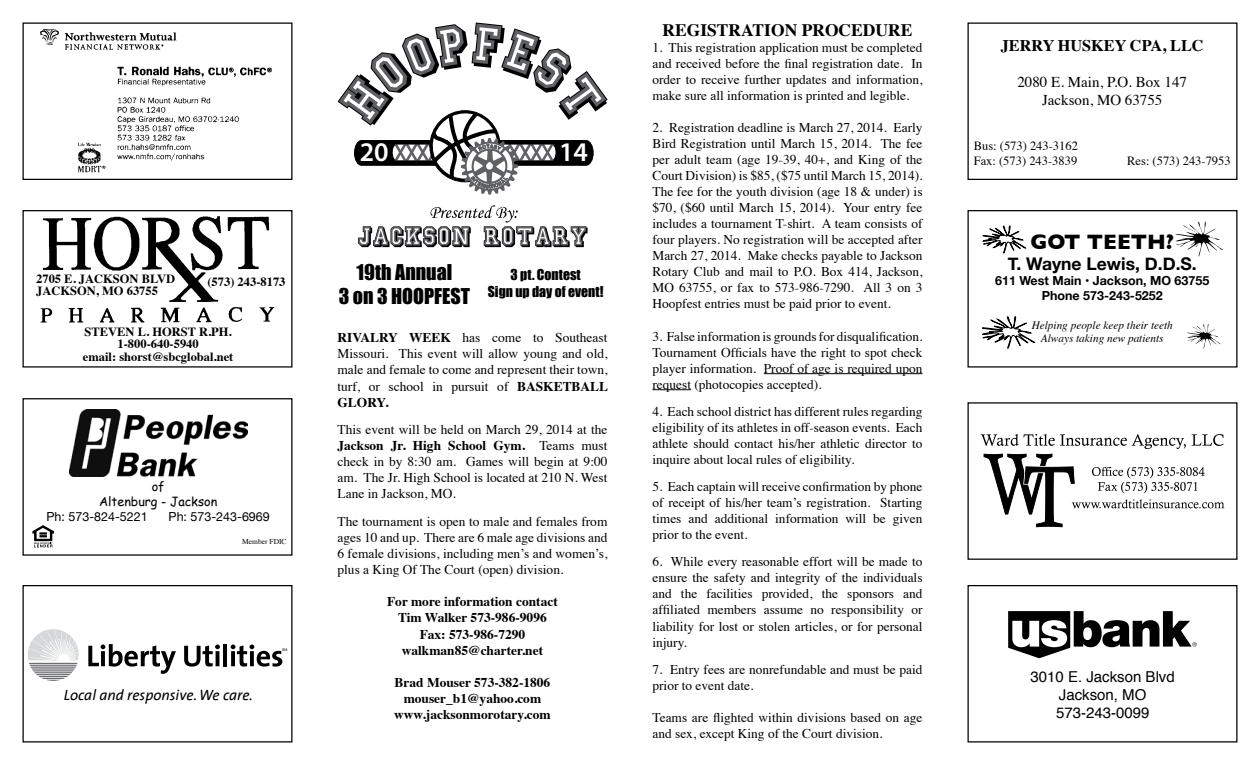
<style>
.page{position:relative;width:1260px;height:765px;background:#fff}
.page>*{position:absolute;margin:0;border:0;box-sizing:border-box;transform-origin:0 0}
.t1{font:600 27px "Myriad Pro";color:#fff}
.t2{font:700 21.25px "Gill Sans";color:#000}
.t3{font:20px/24px "Impact";color:#000;text-align:center}
.t4{font:700 17.5px "Times";color:#000}
.t5{font:700 17.5px "Helvetica Neue";color:#000}
.t6{font:700 16.25px "Times";color:#000}
.t7{font:15px/18px "Helvetica";color:#000;text-align:center}
.t8{font:15px/18px "Times";color:#000;text-align:center}
.t9{font:italic 15px "The Sans";color:#000}
.t10{font:13.75px/16.5px "Impact";color:#000;text-align:center}
.t11{font:13.5px/16.1px "Times";color:#000;text-align:justify}
.t12{font:700 13.5px/16.1px "Times";color:#000;text-align:center}
.t13{font:13.38px/16px "Times";color:#000;text-align:justify}
.t14{font:700 12.5px/12.5px "Times";color:#000;text-align:center}
.t15{font:12.5px/15px "Times";color:#000}
.t16{font:700 12.5px/15px "Helvetica Neue";color:#000;text-align:center}
.t17{font:12.5px "Helvetica Neue";color:#000}
.t18{font:12.5px/15px "Comic Sans MS";color:#000;text-align:center}
.t19{font:italic 11.25px/13.5px "Times";color:#000;text-align:center}
.t20{font:7.5px "Times";color:#000}
.s1{font-weight:700}
</style>
<div class="page">
<svg style="left:338px;top:23px;width:270px;height:172px"></svg>
<svg style="left:358px;top:205px;width:230px;height:42px"></svg>
<hr style="left:764px;top:373px;width:158px;height:1px;background:#000">
<hr style="left:652px;top:389px;width:39px;height:1px;background:#000">
<img style="left:40px;top:28px;width:232px;height:145px">
<div style="left:22px;top:22px;width:270px;height:158px;border:1px solid #000"></div>
<div style="left:968px;top:22px;width:270px;height:158px;border:1px solid #000"></div>
<svg style="left:1175px;top:222px;width:48px;height:35px"></svg>
<svg style="left:1187px;top:324px;width:34px;height:25px"></svg>
<svg style="left:982px;top:316px;width:54px;height:33px"></svg>
<svg style="left:982px;top:225px;width:45px;height:29px"></svg>
<div style="left:968px;top:210px;width:270px;height:158px;border:1px solid #000"></div>
<svg style="left:981px;top:434px;width:243px;height:94px"></svg>
<div style="left:968px;top:402px;width:270px;height:158px;border:1px solid #000"></div>
<svg style="left:1008px;top:611px;width:189px;height:47px"></svg>
<div style="left:968px;top:585px;width:270px;height:157px;border:1px solid #000"></div>
<svg style="left:88px;top:644px;width:88px;height:30px"></svg>
<svg style="left:184px;top:645px;width:36px;height:22px"></svg>
<hr style="left:223px;top:644px;width:4px;height:22px;background:#000">
<svg style="left:28px;top:629px;width:51px;height:52px"></svg>
<svg style="left:231px;top:645px;width:56px;height:22px"></svg>
<div style="left:22px;top:585px;width:270px;height:157px;border:1px solid #000"></div>
<img style="left:69px;top:409px;width:178px;height:68px">
<div style="left:22px;top:398px;width:270px;height:158px;border:1px solid #000"></div>
<img style="left:40px;top:216px;width:235px;height:107px">
<div style="left:22px;top:210px;width:270px;height:158px;border:1px solid #000"></div>
<svg style="left:32px;top:525px;width:22px;height:22px"></svg>
<p class="t14" style="left:36px;top:271px;width:141px;text-align:left">2705 E. JACKSON BLVD<br>JACKSON, MO 63755</p>
<p class="t14" style="left:207px;top:275px;width:80px">(573) 243-8173</p>
<p class="t14" style="left:83px;top:324px;width:152px">STEVEN L. HORST R.PH.<br>1-800-640-5940<br>email: shorst@sbcglobal.net</p>
<p class="t18" style="left:99px;top:479px;width:120px">of<br>Altenburg - Jackson</p>
<p class="t17" style="left:47px;top:508px;width:103px">Ph: 573-824-5221</p>
<p class="t17" style="left:169px;top:508px;width:103px">Ph: 573-243-6969</p>
<p class="t20" style="left:242px;top:534px;width:46px">Member FDIC</p>
<p class="t9" style="left:64px;top:682px;width:191px">Local and responsive. We care.</p>
<h1 class="t1" style="left:360px;top:135px;width:30px">20</h1>
<h1 class="t1" style="left:559px;top:135px;width:30px">14</h1>
<h3 class="t3" style="left:339px;top:260px;width:133px">19th Annual<br>3 on 3 HOOPFEST</h3>
<p class="t10" style="left:488px;top:266px;width:117px">3 pt. Contest<br>Sign up day of event!</p>
<p class="t11" style="left:338px;top:328px;width:272px"><span class="s1">RIVALRY WEEK</span> has come to Southeast Missouri. This event will allow young and old, male and female to come and represent their town, turf, or school in pursuit of <span class="s1">BASKETBALL GLORY.</span></p>
<p class="t11" style="left:338px;top:420px;width:272px">This event will be held on March 29, 2014 at the <span class="s1">Jackson Jr. High School Gym.</span> Teams must check in by 8:30 am. Games will begin at 9:00 am. The Jr. High School is located at 210 N. West Lane in Jackson, MO.</p>
<p class="t11" style="left:338px;top:512px;width:272px">The tournament is open to male and females from ages 10 and up. There are 6 male age divisions and 6 female divisions, including men’s and women’s, plus a King Of The Court (open) division.</p>
<p class="t12" style="left:387px;top:592px;width:172px">For more information contact<br>Tim Walker 573-986-9096<br>Fax: 573-986-7290 walkman85@charter.net</p>
<p class="t12" style="left:394px;top:673px;width:158px">Brad Mouser 573-382-1806 mouser_b1@yahoo.com www.jacksonmorotary.com</p>
<h3 class="t4" style="left:662px;top:13px;width:252px">REGISTRATION PROCEDURE</h3>
<p class="t13" style="left:652px;top:38px;width:272px">1. This registration application must be completed and received before the final registration date. In order to receive further updates and information, make sure all information is printed and legible.</p>
<p class="t13" style="left:652px;top:118px;width:272px">2. Registration deadline is March 27, 2014. Early Bird Registration until March 15, 2014. The fee per adult team (age 19-39, 40+, and King of the Court Division) is $85, ($75 until March 15, 2014).<br>The fee for the youth division (age 18 &amp; under) is $70, ($60 until March 15, 2014). Your entry fee includes a tournament T-shirt. A team consists of four players. No registration will be accepted after March 27, 2014. Make checks payable to Jackson Rotary Club and mail to P.O. Box 414, Jackson, MO 63755, or fax to 573-986-7290. All 3 on 3<br>Hoopfest entries must be paid prior to event.</p>
<p class="t13" style="left:652px;top:327px;width:272px">3. False information is grounds for disqualification.<br>Tournament Officials have the right to spot check player information. Proof of age is required upon request (photocopies accepted).</p>
<p class="t13" style="left:652px;top:402px;width:272px">4. Each school district has different rules regarding eligibility of its athletes in off-season events. Each athlete should contact his/her athletic director to inquire about local rules of eligibility.</p>
<p class="t13" style="left:652px;top:477px;width:272px">5. Each captain will receive confirmation by phone of receipt of his/her team’s registration. Starting times and additional information will be given prior to the event.</p>
<p class="t13" style="left:652px;top:553px;width:272px">6. While every reasonable effort will be made to ensure the safety and integrity of the individuals and the facilities provided, the sponsors and affiliated members assume no responsibility or liability for lost or stolen articles, or for personal injury.</p>
<p class="t13" style="left:652px;top:660px;width:272px">7. Entry fees are nonrefundable and must be paid prior to event date.</p>
<p class="t13" style="left:652px;top:708px;width:272px">Teams are flighted within divisions based on age and sex, except King of the Court division.</p>
<p class="t6" style="left:1001px;top:30px;width:204px">JERRY HUSKEY CPA, LLC</p>
<p class="t8" style="left:1017px;top:72px;width:171px">2080 E. Main, P.O. Box 147<br>Jackson, MO 63755</p>
<p class="t15" style="left:974px;top:138px;width:106px">Bus: (573) 243-3162<br>Fax: (573) 243-3839</p>
<p class="t15" style="left:1127px;top:153px;width:105px">Res: (573) 243-7953</p>
<h2 class="t2" style="left:1030px;top:225px;width:145px">GOT TEETH?</h2>
<h3 class="t5" style="left:1008px;top:251px;width:190px">T. Wayne Lewis, D.D.S.</h3>
<p class="t16" style="left:995px;top:274px;width:216px">611 West Main • Jackson, MO 63755<br>Phone 573-243-5252</p>
<p class="t19" style="left:1032px;top:318px;width:143px">Helping people keep their teeth<br>Always taking new patients</p>
<p class="t7" style="left:1031px;top:668px;width:146px">3010 E. Jackson Blvd<br>Jackson, MO<br>573-243-0099</p>
</div>
